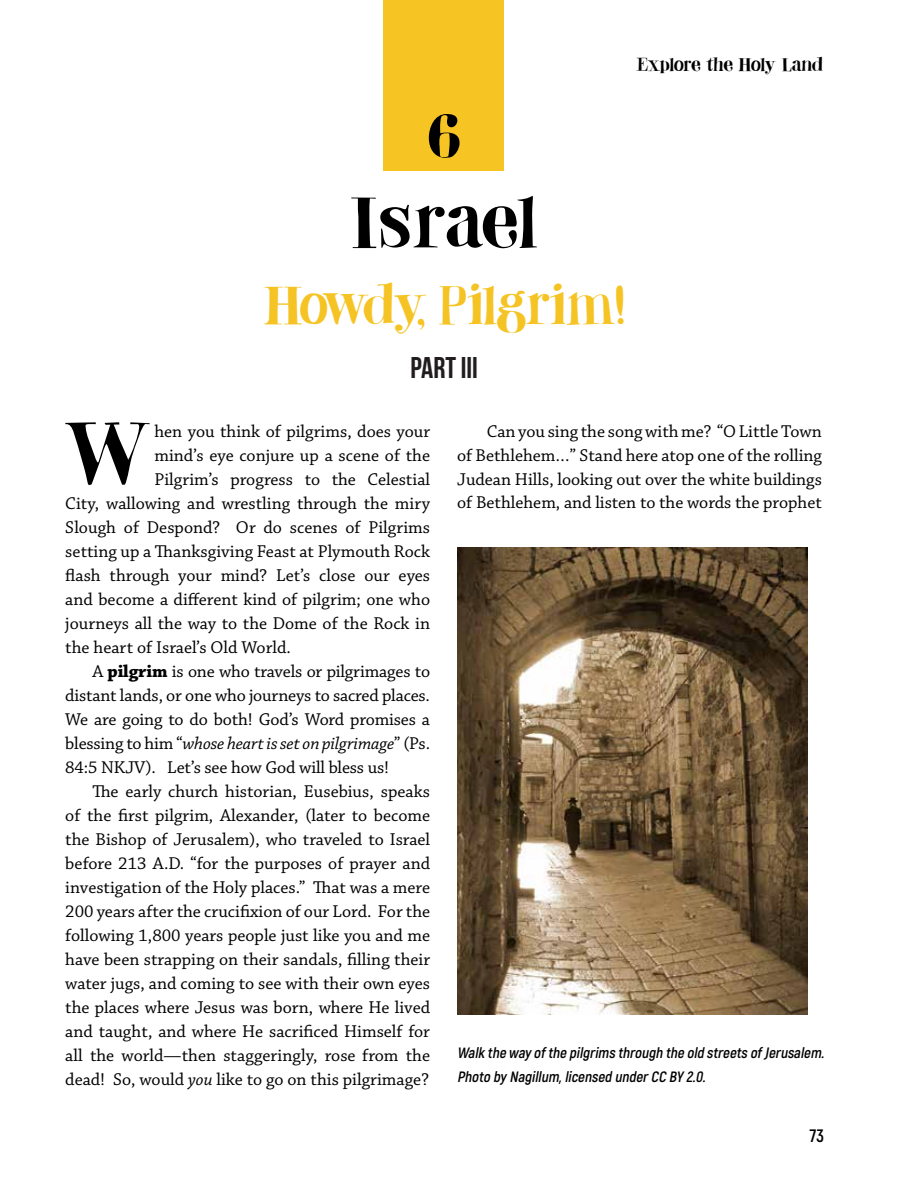
<style>
.page{position:relative;width:903px;height:1188px;background:#fff}
.page>*{position:absolute;margin:0;border:0;box-sizing:border-box;transform-origin:0 0}
.t1{font:78px "DK Abeille";color:#000}
.t2{font:64.5px "DK Abeille";letter-spacing:-.03em;color:#000}
.t3{font:57px "DK Abeille";color:#000}
.t4{font:48px "DK Abeille";letter-spacing:-.055em;color:#f5c424}
.t5{font:30px "Bebas Neue";color:#211d1e}
.t6{font:18px/24px "Chaparral Pro";color:#000;text-align:justify}
.t7{font:italic 18px "Chaparral Pro";letter-spacing:-.005em;color:#000}
.t8{font:700 18px "Akrobat";color:#000}
.t9{font:16.5px "DK Abeille";letter-spacing:-.07em;color:#000}
.t10{font:italic 700 15px/24px "Akrobat";color:#000}
.s1{font-weight:700}
.s2{font-style:normal}
.s3{font-style:italic}
</style>
<div class="page">
<img style="left:457px;top:547px;width:350px;height:467px">
<div style="left:383px;top:0;width:120px;height:171px;background:#f7c523"></div>
<p class="t9" style="left:636px;top:54px;width:188px">Explore the Holy Land</p>
<h3 class="t3" style="left:427px;top:100px;width:36px">6</h3>
<h2 class="t2" style="left:349px;top:183px;width:191px">Israel</h2>
<h3 class="t4" style="left:263px;top:276px;width:363px">Howdy, Pilgrim!</h3>
<h3 class="t5" style="left:410px;top:351px;width:69px">part III</h3>
<h1 class="t1" style="left:63px;top:407px;width:91px">W</h1>
<p class="t6" style="left:154px;top:420px;width:277px">hen you think of pilgrims, does your</p>
<p class="t6" style="left:154px;top:444px;width:277px">mind’s eye conjure up a scene of the</p>
<p class="t6" style="left:154px;top:468px;width:277px">Pilgrim’s progress to the Celestial</p>
<p class="t6" style="left:65px;top:492px;width:366px">City, wallowing and wrestling through the miry</p>
<p class="t6" style="left:65px;top:516px;width:366px">Slough of Despond? Or do scenes of Pilgrims</p>
<p class="t6" style="left:65px;top:540px;width:366px">setting up a Thanksgiving Feast at Plymouth Rock</p>
<p class="t6" style="left:65px;top:564px;width:366px">flash through your mind? Let’s close our eyes</p>
<p class="t6" style="left:65px;top:588px;width:366px">and become a different kind of pilgrim; one who</p>
<p class="t6" style="left:65px;top:612px;width:366px">journeys all the way to the Dome of the Rock in</p>
<p class="t6" style="left:65px;top:636px;width:227px">the heart of Israel’s Old World.</p>
<p class="t6" style="left:92px;top:660px;width:339px">A <span class="s1">pilgrim</span> is one who travels or pilgrimages to</p>
<p class="t6" style="left:65px;top:684px;width:366px">distant lands, or one who journeys to sacred places.</p>
<p class="t6" style="left:65px;top:708px;width:366px">We are going to do both! God’s Word promises a</p>
<p class="t7" style="left:65px;top:733px;width:366px"><span class="s2">blessing to him “</span>whose heart is set on pilgrimage<span class="s2">” (Ps.</span></p>
<p class="t6" style="left:65px;top:756px;width:325px">84:5 NKJV). Let’s see how God will bless us!</p>
<p class="t6" style="left:92px;top:780px;width:339px">The early church historian, Eusebius, speaks</p>
<p class="t6" style="left:65px;top:804px;width:366px">of the first pilgrim, Alexander, (later to become</p>
<p class="t6" style="left:65px;top:828px;width:366px">the Bishop of Jerusalem), who traveled to Israel</p>
<p class="t6" style="left:65px;top:852px;width:366px">before 213 A.D. “for the purposes of prayer and</p>
<p class="t6" style="left:65px;top:876px;width:366px">investigation of the Holy places.” That was a mere</p>
<p class="t6" style="left:65px;top:900px;width:366px">200 years after the crucifixion of our Lord. For the</p>
<p class="t6" style="left:65px;top:924px;width:366px">following 1,800 years people just like you and me</p>
<p class="t6" style="left:65px;top:948px;width:366px">have been strapping on their sandals, filling their</p>
<p class="t6" style="left:65px;top:972px;width:366px">water jugs, and coming to see with their own eyes</p>
<p class="t6" style="left:65px;top:996px;width:366px">the places where Jesus was born, where He lived</p>
<p class="t6" style="left:65px;top:1020px;width:366px">and taught, and where He sacrificed Himself for</p>
<p class="t6" style="left:65px;top:1044px;width:366px">all the world—then staggeringly, rose from the</p>
<p class="t6" style="left:65px;top:1068px;width:365px">dead! So, would <span class="s3">you</span> like to go on this pilgrimage?</p>
<p class="t6" style="left:457px;top:420px;width:366px;text-indent:30px">Can you sing the song with me? “O Little Town of Bethlehem…” Stand here atop one of the rolling Judean Hills, looking out over the white buildings of Bethlehem, and listen to the words the prophet</p>
<p class="t10" style="left:457px;top:1041px;width:371px">Walk the way ofthe pilgrims through the old streets ofJerusalem.<br>Photo by Nagillum,licensed underCC BY 2.0.</p>
<p class="t8" style="left:809px;top:1125px;width:16px">73</p>
</div>
